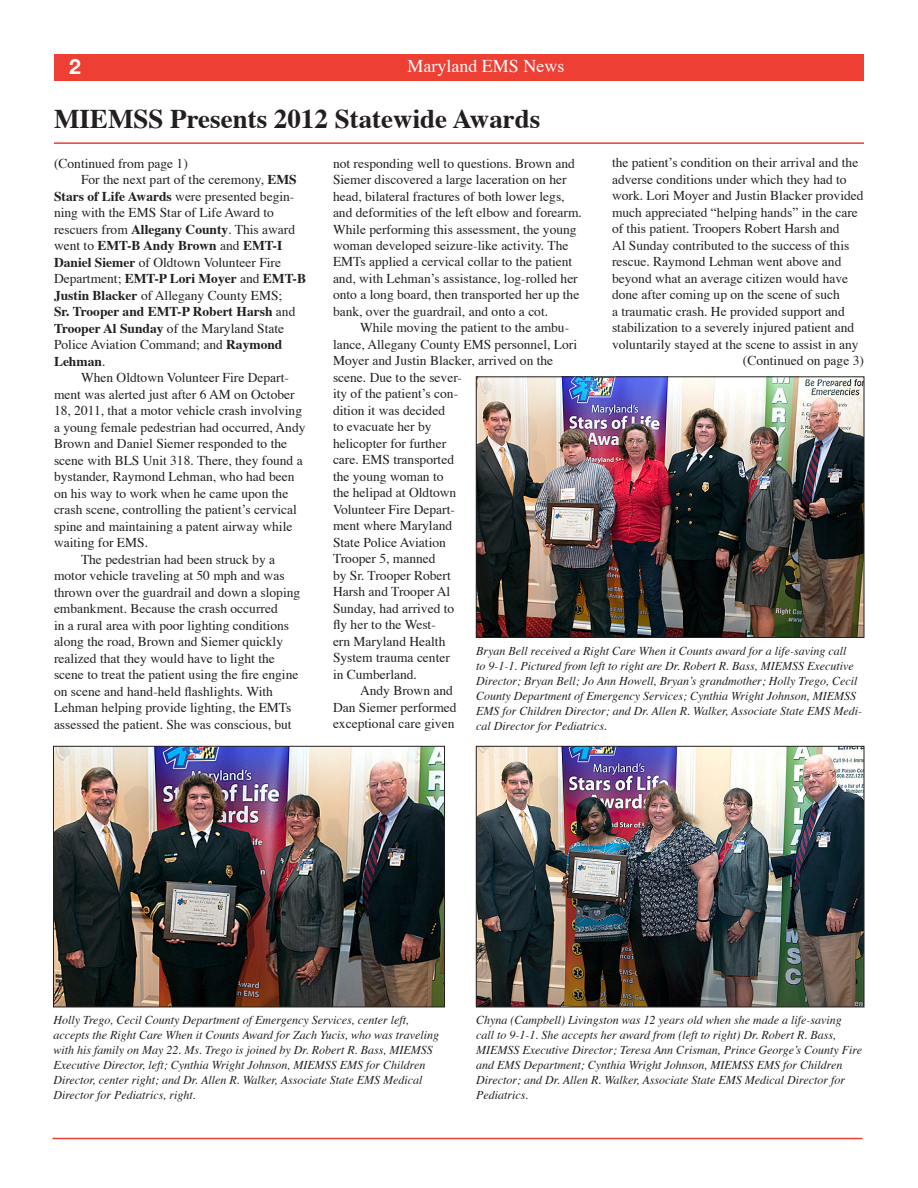
<style>
.page{position:relative;width:918px;height:1188px;background:#fff}
.page>*{position:absolute;margin:0;border:0;box-sizing:border-box;transform-origin:0 0}
.t1{font:700 27px "Times";color:#231f20}
.t2{font:700 21px "Helvetica Neue";color:#fff}
.t3{font:18px "Times";color:#fff}
.t4{font:13.5px/16.5px "Times";color:#231f20}
.t5{font:italic 12px/15px "Times";color:#231f20}
.s1{font-weight:700}
</style>
<div class="page">
<div style="left:54px;top:54px;width:810px;height:27px;background:#ee3f34"></div>
<hr style="left:54px;top:142px;width:810px;height:2px;background:#ee3f34">
<img style="left:55px;top:748px;width:388px;height:257px">
<div style="left:53px;top:746px;width:392px;height:261px;border:1px solid #231f20"></div>
<hr style="left:52px;top:1138px;width:810px;height:1px;background:#ee3f34">
<img style="left:478px;top:748px;width:384px;height:257px">
<div style="left:476px;top:746px;width:388px;height:261px;border:1px solid #231f20"></div>
<img style="left:478px;top:378px;width:384px;height:258px">
<div style="left:476px;top:376px;width:388px;height:262px;border:1px solid #231f20"></div>
<p class="t2" style="left:69px;top:54px;width:13px">2</p>
<p class="t3" style="left:408px;top:55px;width:158px">Maryland EMS News</p>
<p class="t1" style="left:54px;top:101px;width:488px">MIEMSS Presents 2012 Statewide Awards</p>
<p class="t4" style="left:54px;top:156px;width:135px">(Continued from page 1)</p>
<p class="t4" style="left:54px;top:172px;width:254px;text-indent:27px">For the next part of the ceremony, <span class="s1">EMS Stars of Life Awards</span> were presented begin&shy;ning with the EMS Star of Life Award to rescuers from <span class="s1">Allegany County</span>. This award went to <span class="s1">EMT-B Andy Brown</span> and <span class="s1">EMT-I Daniel Siemer</span> of Oldtown Volunteer Fire Department; <span class="s1">EMT-P Lori Moyer</span> and <span class="s1">EMT-B Justin Blacker</span> of Allegany County EMS;<br><span class="s1">Sr. Trooper and EMT-P Robert Harsh</span> and <span class="s1">Trooper Al Sunday</span> of the Maryland State Police Aviation Command; and <span class="s1">Raymond Lehman</span>.</p>
<p class="t4" style="left:54px;top:370px;width:253px;text-indent:27px">When Oldtown Volunteer Fire Depart&shy;ment was alerted just after 6 AM on October 18, 2011, that a motor vehicle crash involving a young female pedestrian had occurred, Andy Brown and Daniel Siemer responded to the scene with BLS Unit 318. There, they found a bystander, Raymond Lehman, who had been on his way to work when he came upon the crash scene, controlling the patient’s cervical spine and maintaining a patent airway while waiting for EMS.</p>
<p class="t4" style="left:54px;top:552px;width:248px;text-indent:27px">The pedestrian had been struck by a motor vehicle traveling at 50 mph and was thrown over the guardrail and down a sloping embankment. Because the crash occurred<br>in a rural area with poor lighting conditions along the road, Brown and Siemer quickly realized that they would have to light the scene to treat the patient using the fire engine on scene and hand-held flashlights. With Lehman helping provide lighting, the EMTs assessed the patient. She was conscious, but</p>
<p class="t4" style="left:612px;top:155px;width:253px">the patient’s condition on their arrival and the adverse conditions under which they had to work. Lori Moyer and Justin Blacker provided much appreciated “helping hands” in the care of this patient. Troopers Robert Harsh and<br>Al Sunday contributed to the success of this rescue. Raymond Lehman went above and beyond what an average citizen would have done after coming up on the scene of such<br>a traumatic crash. He provided support and stabilization to a severely injured patient and voluntarily stayed at the scene to assist in any</p>
<p class="t4" style="left:743px;top:353px;width:123px">(Continued on page 3)</p>
<p class="t4" style="left:333px;top:156px;width:250px">not responding well to questions. Brown and Siemer discovered a large laceration on her head, bilateral fractures of both lower legs, and deformities of the left elbow and forearm.<br>While performing this assessment, the young woman developed seizure-like activity. The EMTs applied a cervical collar to the patient and, with Lehman’s assistance, log-rolled her onto a long board, then transported her up the bank, over the guardrail, and onto a cot.</p>
<p class="t4" style="left:333px;top:320px;width:246px;text-indent:27px">While moving the patient to the ambu&shy;lance, Allegany County EMS personnel, Lori<br>Moyer and Justin Blacker, arrived on the scene. Due to the sever-<br>ity of the patient’s con-<br>dition it was decided<br>to evacuate her by<br>helicopter for further<br>care. EMS transported<br>the young woman to<br>the helipad at Oldtown<br>Volunteer Fire Depart-<br>ment where Maryland<br>State Police Aviation<br>Trooper 5, manned<br>by Sr. Trooper Robert<br>Harsh and Trooper Al<br>Sunday, had arrived to<br>fly her to the West-<br>ern Maryland Health<br>System trauma center<br>in Cumberland.</p>
<p class="t4" style="left:333px;top:683px;width:125px;text-indent:27px">Andy Brown and<br>Dan Siemer performed exceptional care given</p>
<p class="t5" style="left:476px;top:644px;width:387px">Bryan Bell received a Right Care When it Counts award for a life-saving call<br>to 9-1-1. Pictured from left to right are Dr. Robert R. Bass, MIEMSS Executive Director; Bryan Bell; Jo Ann Howell, Bryan’s grandmother; Holly Trego, Cecil County Department of Emergency Services; Cynthia Wright Johnson, MIEMSS EMS for Children Director; and Dr. Allen R. Walker, Associate State EMS Medi&shy;cal Director for Pediatrics.</p>
<p class="t5" style="left:53px;top:1014px;width:387px">Holly Trego, Cecil County Department of Emergency Services, center left, accepts the Right Care When it Counts Award for Zach Yucis, who was traveling with his family on May 22. Ms. Trego is joined by Dr. Robert R. Bass, MIEMSS Executive Director, left; Cynthia Wright Johnson, MIEMSS EMS for Children Director, center right; and Dr. Allen R. Walker, Associate State EMS Medical Director for Pediatrics, right.</p>
<p class="t5" style="left:476px;top:1014px;width:387px">Chyna (Campbell) Livingston was 12 years old when she made a life-saving call to 9-1-1. She accepts her award from (left to right) Dr. Robert R. Bass, MIEMSS Executive Director; Teresa Ann Crisman, Prince George’s County Fire and EMS Department; Cynthia Wright Johnson, MIEMSS EMS for Children Director; and Dr. Allen R. Walker, Associate State EMS Medical Director for Pediatrics.</p>
</div>
